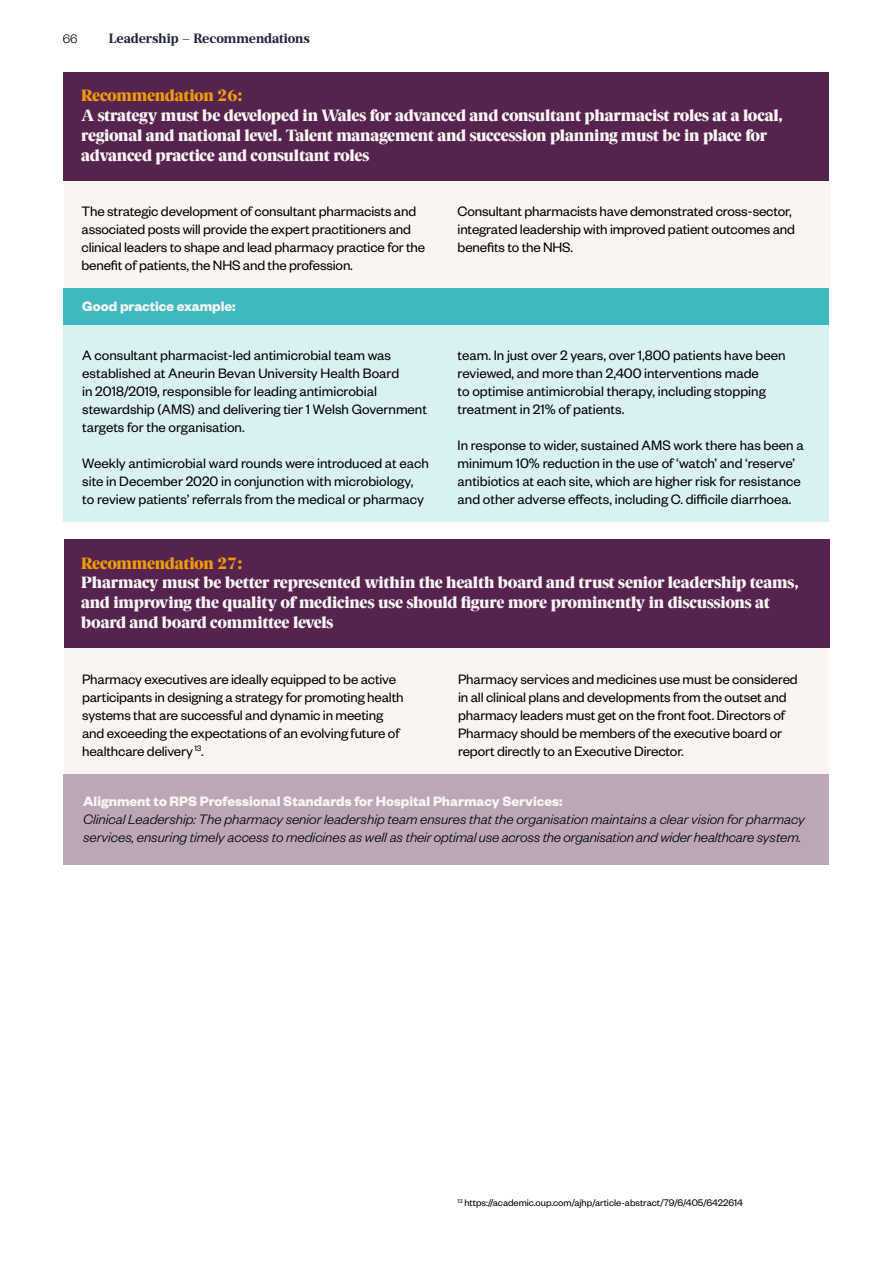
<style>
.page{position:relative;width:893px;height:1263px;background:#fff}
.page>*{position:absolute;margin:0;border:0;box-sizing:border-box;transform-origin:0 0}
.t1{font:900 16.5px/19.8px "Berlingske Serif";letter-spacing:-.015em;color:#f9f5f3}
.t2{font:900 16.5px "Berlingske Serif";letter-spacing:-.015em;color:#f09b06}
.t3{font:15px/18px "Founders Grotesk";letter-spacing:-.01em;color:#000}
.t4{font:italic 300 15px/18px "Founders Grotesk";color:#000}
.t5{font:700 15px "Founders Grotesk";color:#f9f5f3}
.t6{font:700 13.5px "Prumo Text";color:#222642}
.t7{font:300 13.5px "Founders Grotesk";color:#000}
.t8{font:10.5px "Founders Grotesk";color:#000}
</style>
<div class="page">
<div style="left:64px;top:288px;width:765px;height:37px;background:#3eb9bf"></div>
<div style="left:64px;top:325px;width:765px;height:197px;background:#d9f1f2"></div>
<div style="left:64px;top:180px;width:765px;height:108px;background:#f9f5f3"></div>
<div style="left:64px;top:72px;width:765px;height:108px;background:#55234e"></div>
<div style="left:64px;top:647px;width:765px;height:127px;background:#f9f5f3"></div>
<div style="left:64px;top:539px;width:765px;height:109px;background:#55234e"></div>
<div style="left:64px;top:774px;width:765px;height:90px;background:#bba7b8"></div>
<p class="t7" style="left:63px;top:31px;width:16px">66</p>
<p class="t6" style="left:109px;top:31px;width:203px">Leadership – Recommendations</p>
<p class="t2" style="left:81px;top:82px;width:162px">Recommendation 26:</p>
<p class="t1" style="left:81px;top:105px;width:703px">A strategy must be developed in Wales for advanced and consultant pharmacist roles at a local, regional and national level. Talent management and succession planning must be in place for advanced practice and consultant roles</p>
<p class="t3" style="left:82px;top:201px;width:345px">The strategic development of consultant pharmacists and associated posts will provide the expert practitioners and clinical leaders to shape and lead pharmacy practice for the benefit of patients, the NHS and the profession.</p>
<p class="t3" style="left:458px;top:201px;width:339px">Consultant pharmacists have demonstrated cross-sector, integrated leadership with improved patient outcomes and benefits to the NHS.</p>
<p class="t5" style="left:82px;top:297px;width:155px">Good practice example:</p>
<p class="t3" style="left:82px;top:345px;width:346px">A consultant pharmacist-led antimicrobial team was established at Aneurin Bevan University Health Board<br>in 2018/2019, responsible for leading antimicrobial stewardship (AMS) and delivering tier 1 Welsh Government targets for the organisation.</p>
<p class="t3" style="left:82px;top:453px;width:348px">Weekly antimicrobial ward rounds were introduced at each site in December 2020 in conjunction with microbiology, to review patients’ referrals from the medical or pharmacy</p>
<p class="t3" style="left:458px;top:345px;width:330px">team. In just over 2 years, over 1,800 patients have been reviewed, and more than 2,400 interventions made<br>to optimise antimicrobial therapy, including stopping treatment in 21% of patients.</p>
<p class="t3" style="left:458px;top:435px;width:348px">In response to wider, sustained AMS work there has been a minimum 10% reduction in the use of ‘watch’ and ‘reserve’ antibiotics at each site, which are higher risk for resistance and other adverse effects, including C. difficile diarrhoea.</p>
<p class="t2" style="left:81px;top:549px;width:162px">Recommendation 27:</p>
<p class="t1" style="left:81px;top:572px;width:719px">Pharmacy must be better represented within the health board and trust senior leadership teams, and improving the quality of medicines use should figure more prominently in discussions at board and board committee levels</p>
<p class="t3" style="left:82px;top:669px;width:323px">Pharmacy executives are ideally equipped to be active participants in designing a strategy for promoting health systems that are successful and dynamic in meeting and exceeding the expectations of an evolving future of healthcare delivery <sup>13</sup>.</p>
<p class="t3" style="left:458px;top:669px;width:341px">Pharmacy services and medicines use must be considered in all clinical plans and developments from the outset and pharmacy leaders must get on the front foot. Directors of Pharmacy should be members of the executive board or report directly to an Executive Director.</p>
<p class="t5" style="left:83px;top:791px;width:481px">Alignment to RPS Professional Standards for Hospital Pharmacy Services:</p>
<p class="t4" style="left:83px;top:809px;width:723px">Clinical Leadership: The pharmacy senior leadership team ensures that the organisation maintains a clear vision for pharmacy services, ensuring timely access to medicines as well as their optimal use across the organisation and wider healthcare system.</p>
<p class="t8" style="left:458px;top:1196px;width:287px"><sup>13</sup> https://academic.oup.com/ajhp/article-abstract/79/6/405/6422614</p>
</div>
